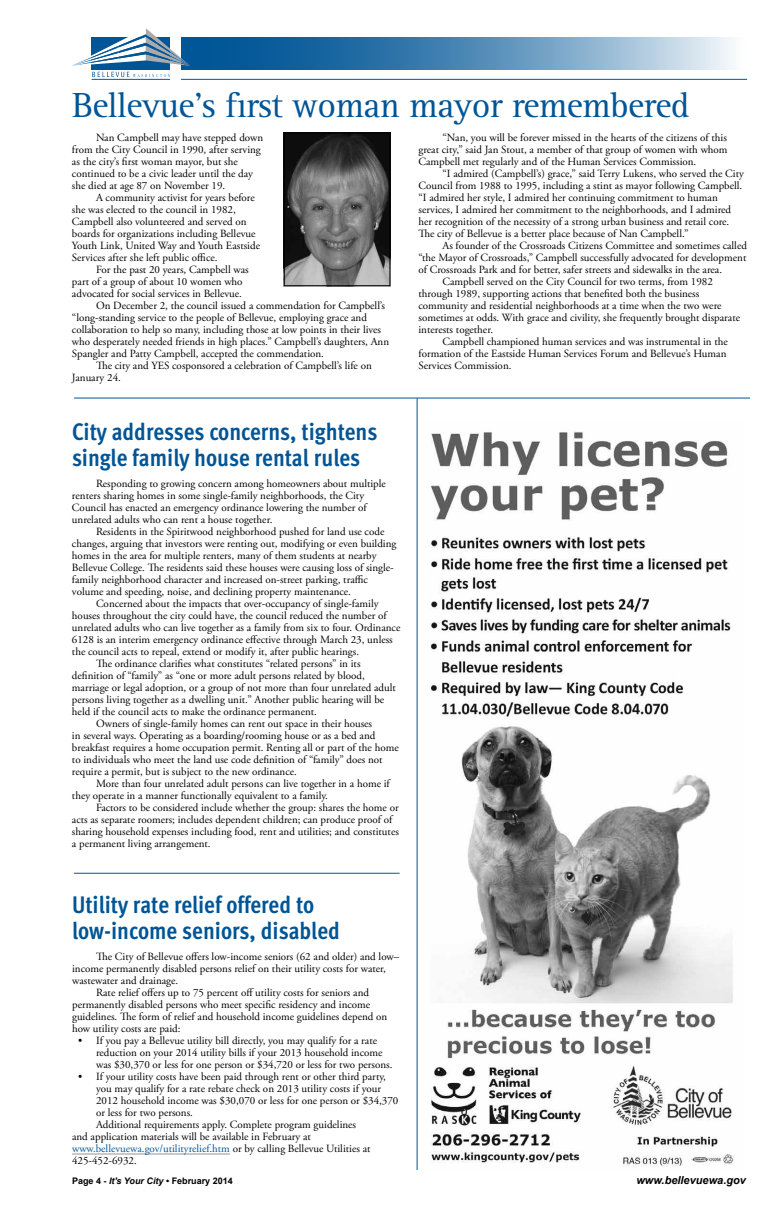
<style>
.page{position:relative;width:783px;height:1206px;background:#fff}
.page>*{position:absolute;margin:0;border:0;box-sizing:border-box;transform-origin:0 0}
.t1{font:36px "Rotis Serif";letter-spacing:-.02em;color:#005596}
.t2{font:700 24px/26px "Meta Cond";color:#005596}
.t3{font:11px/12px "Adobe Garamond Pro";color:#000}
.t4{font:11px "Adobe Garamond Pro";color:#005596}
.t5{font:italic 700 11px "Arial";color:#000}
.t6{font:700 9px "Arial";color:#000}
.s1{color:#000}
.s2{font-style:italic}
</style>
<div class="page">
<svg style="left:181px;top:37px;width:553px;height:32px"></svg>
<div style="left:92px;top:37px;width:78px;height:32px;background:#005596"></div>
<svg style="left:72px;top:28px;width:118px;height:38px"></svg>
<svg style="left:92px;top:72px;width:78px;height:5px"></svg>
<hr style="left:92px;top:79px;width:78px;height:1px;background:#005596">
<hr style="left:181px;top:79px;width:566px;height:1px;background:#005596">
<hr style="left:74px;top:398px;width:676px;height:1px;background:#005596">
<hr style="left:74px;top:873px;width:326px;height:1px;background:#005596">
<img style="left:430px;top:432px;width:304px;height:735px">
<hr style="left:72px;top:1154px;width:158px;height:1px;background:#939598">
<img style="left:286px;top:135px;width:102px;height:149px">
<div style="left:284px;top:133px;width:106px;height:153px;border:1px solid #000"></div>
<hr style="left:417px;top:398px;width:1px;height:772px;background:#005596">
<h1 class="t1" style="left:72px;top:85px;width:619px">Bellevue’s first woman mayor remembered</h1>
<p class="t3" style="left:72px;top:131px;width:193px;text-indent:24px">Nan Campbell may have stepped down from the City Council in 1990, after serving as the city’s first woman mayor, but she continued to be a civic leader until the day she died at age 87 on November 19.</p>
<p class="t3" style="left:72px;top:191px;width:190px;text-indent:24px">A community activist for years before she was elected to the council in 1982, Campbell also volunteered and served on boards for organizations including Bellevue Youth Link, United Way and Youth Eastside Services after she left public office.</p>
<p class="t3" style="left:96px;top:263px;width:154px">For the past 20 years, Campbell was</p>
<p class="t3" style="left:72px;top:275px;width:172px">part of a group of about 10 women who</p>
<p class="t3" style="left:72px;top:287px;width:171px">advocated for social services in Bellevue.</p>
<p class="t3" style="left:96px;top:299px;width:291px">On December 2, the council issued a commendation for Campbell’s</p>
<p class="t3" style="left:72px;top:311px;width:297px">“long-standing service to the people of Bellevue, employing grace and</p>
<p class="t3" style="left:72px;top:323px;width:311px">collaboration to help so many, including those at low points in their lives</p>
<p class="t3" style="left:72px;top:335px;width:319px">who desperately needed friends in high places.” Campbell’s daughters, Ann</p>
<p class="t3" style="left:72px;top:347px;width:254px">Spangler and Patty Campbell, accepted the commendation.</p>
<p class="t3" style="left:96px;top:359px;width:277px">The city and YES cosponsored a celebration of Campbell’s life on</p>
<p class="t3" style="left:72px;top:371px;width:50px">January 24.</p>
<p class="t3" style="left:418px;top:132px;width:311px;text-align:justify;text-indent:24px">“Nan, you will be forever missed in the hearts of the citizens of this great city,” said Jan Stout, a member of that group of women with whom Campbell met regularly and of the Human Services Commission.</p>
<p class="t3" style="left:418px;top:168px;width:327px;text-indent:24px">“I admired (Campbell’s) grace,” said Terry Lukens, who served the City Council from 1988 to 1995, including a stint as mayor following Campbell. “I admired her style, I admired her continuing commitment to human services, I admired her commitment to the neighborhoods, and I admired her recognition of the necessity of a strong urban business and retail core.<br>The city of Bellevue is a better place because of Nan Campbell.”</p>
<p class="t3" style="left:442px;top:240px;width:306px">As founder of the Crossroads Citizens Committee and sometimes called</p>
<p class="t3" style="left:418px;top:252px;width:329px">“the Mayor of Crossroads,” Campbell successfully advocated for development</p>
<p class="t3" style="left:418px;top:264px;width:305px">of Crossroads Park and for better, safer streets and sidewalks in the area.</p>
<p class="t3" style="left:442px;top:276px;width:272px">Campbell served on the City Council for two terms, from 1982</p>
<p class="t3" style="left:418px;top:288px;width:282px">through 1989, supporting actions that benefited both the business</p>
<p class="t3" style="left:418px;top:300px;width:305px">community and residential neighborhoods at a time when the two were</p>
<p class="t3" style="left:418px;top:312px;width:323px">sometimes at odds. With grace and civility, she frequently brought disparate</p>
<p class="t3" style="left:418px;top:324px;width:76px">interests together.</p>
<p class="t3" style="left:442px;top:336px;width:287px">Campbell championed human services and was instrumental in the</p>
<p class="t3" style="left:418px;top:348px;width:309px">formation of the Eastside Human Services Forum and Bellevue’s Human</p>
<p class="t3" style="left:418px;top:360px;width:95px">Services Commission.</p>
<h2 class="t2" style="left:72px;top:419px;width:307px">City addresses concerns, tightens single family house rental rules</h2>
<p class="t3" style="left:72px;top:478px;width:315px;text-indent:24px">Responding to growing concern among homeowners about multiple renters sharing homes in some single-family neighborhoods, the City Council has enacted an emergency ordinance lowering the number of unrelated adults who can rent a house together.</p>
<p class="t3" style="left:96px;top:526px;width:290px">Residents in the Spiritwood neighborhood pushed for land use code</p>
<p class="t3" style="left:72px;top:538px;width:326px">changes, arguing that investors were renting out, modifying or even building</p>
<p class="t3" style="left:72px;top:550px;width:306px">homes in the area for multiple renters, many of them students at nearby</p>
<p class="t3" style="left:72px;top:562px;width:323px">Bellevue College. The residents said these houses were causing loss of single-</p>
<p class="t3" style="left:72px;top:574px;width:297px">family neighborhood character and increased on-street parking, traffic</p>
<p class="t3" style="left:72px;top:586px;width:281px">volume and speeding, noise, and declining property maintenance.</p>
<p class="t3" style="left:96px;top:598px;width:284px">Concerned about the impacts that over-occupancy of single-family</p>
<p class="t3" style="left:72px;top:610px;width:316px">houses throughout the city could have, the council reduced the number of</p>
<p class="t3" style="left:72px;top:622px;width:330px">unrelated adults who can live together as a family from six to four. Ordinance</p>
<p class="t3" style="left:72px;top:634px;width:322px">6128 is an interim emergency ordinance effective through March 23, unless</p>
<p class="t3" style="left:72px;top:646px;width:289px">the council acts to repeal, extend or modify it, after public hearings.</p>
<p class="t3" style="left:96px;top:658px;width:266px">The ordinance clarifies what constitutes “related persons” in its</p>
<p class="t3" style="left:72px;top:670px;width:294px">definition of “family” as “one or more adult persons related by blood,</p>
<p class="t3" style="left:72px;top:682px;width:325px">marriage or legal adoption, or a group of not more than four unrelated adult</p>
<p class="t3" style="left:72px;top:694px;width:314px">persons living together as a dwelling unit.” Another public hearing will be</p>
<p class="t3" style="left:72px;top:706px;width:246px">held if the council acts to make the ordinance permanent.</p>
<p class="t3" style="left:96px;top:718px;width:278px">Owners of single-family homes can rent out space in their houses</p>
<p class="t3" style="left:72px;top:730px;width:305px">in several ways. Operating as a boarding/rooming house or as a bed and</p>
<p class="t3" style="left:72px;top:742px;width:328px">breakfast requires a home occupation permit. Renting all or part of the home</p>
<p class="t3" style="left:72px;top:754px;width:312px">to individuals who meet the land use code definition of “family” does not</p>
<p class="t3" style="left:72px;top:766px;width:226px">require a permit, but is subject to the new ordinance.</p>
<p class="t3" style="left:96px;top:778px;width:295px">More than four unrelated adult persons can live together in a home if</p>
<p class="t3" style="left:72px;top:790px;width:258px">they operate in a manner functionally equivalent to a family.</p>
<p class="t3" style="left:96px;top:802px;width:304px">Factors to be considered include whether the group: shares the home or</p>
<p class="t3" style="left:72px;top:814px;width:322px">acts as separate roomers; includes dependent children; can produce proof of</p>
<p class="t3" style="left:72px;top:826px;width:328px">sharing household expenses including food, rent and utilities; and constitutes</p>
<p class="t3" style="left:72px;top:838px;width:140px">a permanent living arrangement.</p>
<h2 class="t2" style="left:72px;top:891px;width:269px">Utility rate relief offered to low-income seniors, disabled</h2>
<p class="t3" style="left:96px;top:951px;width:305px">The City of Bellevue offers low-income seniors (62 and older) and low–</p>
<p class="t3" style="left:72px;top:963px;width:315px">income permanently disabled persons relief on their utility costs for water,</p>
<p class="t3" style="left:72px;top:975px;width:108px">wastewater and drainage.</p>
<p class="t3" style="left:96px;top:987px;width:275px">Rate relief offers up to 75 percent off utility costs for seniors and</p>
<p class="t3" style="left:72px;top:999px;width:300px">permanently disabled persons who meet specific residency and income</p>
<p class="t3" style="left:72px;top:1011px;width:317px">guidelines. The form of relief and household income guidelines depend on</p>
<p class="t3" style="left:72px;top:1023px;width:110px">how utility costs are paid:</p>
<p class="t3" style="left:96px;top:1035px;width:298px;text-indent:-18px">• If you pay a Bellevue utility bill directly, you may qualify for a rate reduction on your 2014 utility bills if your 2013 household income was $30,370 or less for one person or $34,720 or less for two persons.</p>
<p class="t3" style="left:78px;top:1071px;width:309px">• If your utility costs have been paid through rent or other third party,</p>
<p class="t3" style="left:96px;top:1083px;width:286px">you may qualify for a rate rebate check on 2013 utility costs if your</p>
<p class="t3" style="left:96px;top:1095px;width:304px">2012 household income was $30,070 or less for one person or $34,370</p>
<p class="t3" style="left:96px;top:1107px;width:98px">or less for two persons.</p>
<p class="t3" style="left:96px;top:1119px;width:262px">Additional requirements apply. Complete program guidelines</p>
<p class="t3" style="left:72px;top:1131px;width:240px">and application materials will be available in February at</p>
<p class="t4" style="left:72px;top:1142px;width:300px">www.bellevuewa.gov/utilityrelief.htm <span class="s1">or by calling Bellevue Utilities at</span></p>
<p class="t3" style="left:72px;top:1155px;width:66px">425-452-6932.</p>
<p class="t6" style="left:72px;top:1174px;width:162px">Page 4 - <span class="s2">It's Your City</span> • February 2014</p>
<p class="t5" style="left:636px;top:1172px;width:111px">www.bellevuewa.gov</p>
</div>
